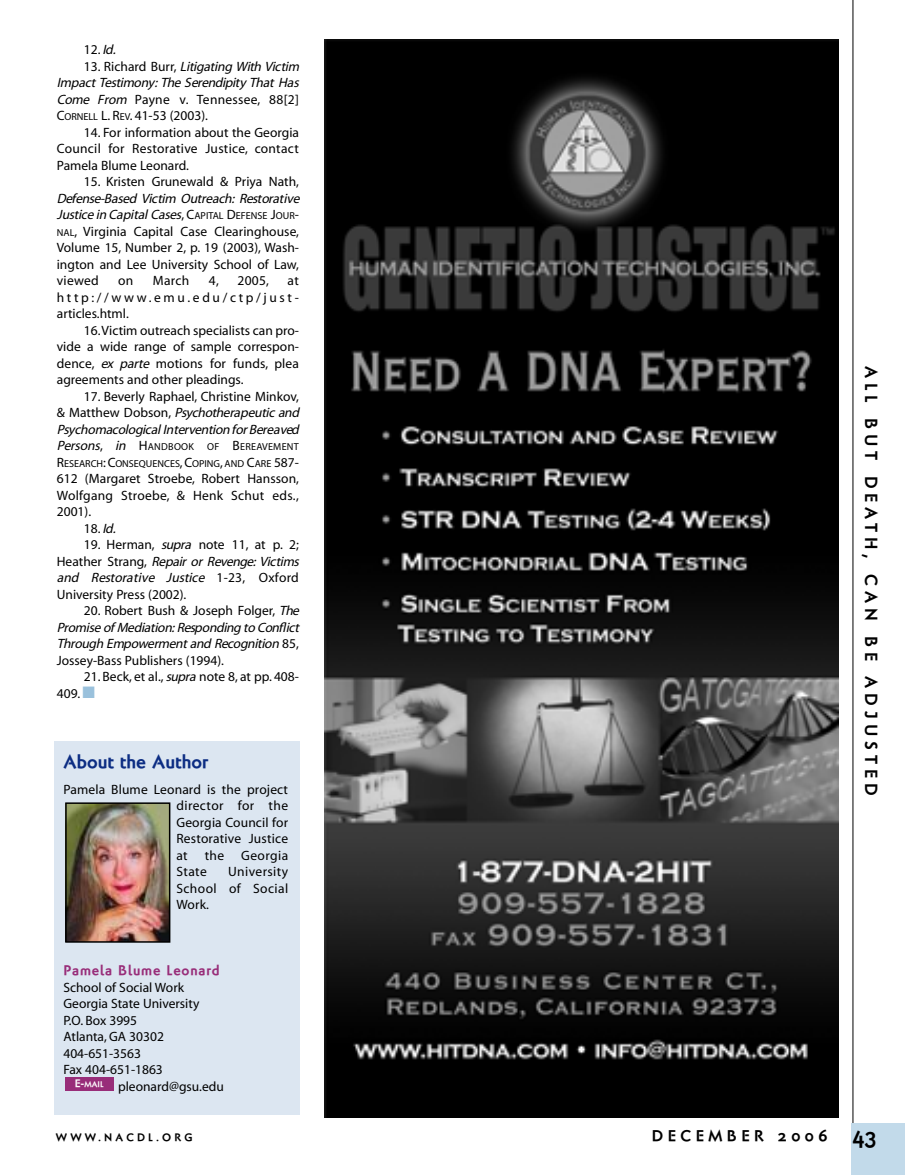
<style>
.page{position:relative;width:905px;height:1175px;background:#fff}
.page>*{position:absolute;margin:0;border:0;box-sizing:border-box;transform-origin:0 0}
.t1{font:700 21px "Naniara";color:#000;scale:.95 1}
.t2{font:700 18px "Naniara";color:#0c2d83}
.t3{font:700 16.5px "Naniara";letter-spacing:.3em;color:#000}
.t4{font:700 15px "Naniara";letter-spacing:.3em;color:#000}
.t5{font:13.5px/16.5px "Myriad";color:#000;text-align:justify}
.t6{font:italic 13.5px/16.5px "Myriad";letter-spacing:-.025em;color:#000}
.t7{font:13.5px "Myriad";letter-spacing:.02em;color:#000}
.t8{font:700 13.5px "Naniara";letter-spacing:.06em;color:#982d79}
.t9{font:13.5px "Myriad";letter-spacing:.03em;color:#000}
.t10{font:700 10.5px "Naniara";letter-spacing:.3em;color:#000}
.t11{font:10.2px/16.5px "Myriad";color:#000;text-align:right}
.t12{font:700 7.8px "Naniara";color:#fff}
.s1{font-style:italic}
.s2{font-style:normal}
.s3{font-size:10.2px}
.s4{font-style:normal;font-size:10.2px}
.s5{font-size:13.5px}
.s6{color:#9ac1dc}
.s7{font-size:10.5px}
</style>
<div class="page">
<div style="left:54px;top:741px;width:246px;height:373px;background:#dce6f1"></div>
<div style="left:65px;top:1077px;width:48px;height:13px;background:#982d79"></div>
<img style="left:68px;top:805px;width:99px;height:134px">
<div style="left:65px;top:802px;width:105px;height:140px;border:2px solid #000"></div>
<svg style="left:852px;top:0;width:2px;height:1123px;background:#7f7f7f"></svg>
<div style="left:851px;top:1123px;width:53px;height:51px;background:#c2daea"></div>
<img style="left:324px;top:40px;width:514px;height:1077px">
<p class="t5" style="left:84px;top:42px;width:36px">12. <span class="s1">Id.</span></p>
<p class="t6" style="left:84px;top:59px;width:219px"><span class="s2">1 3 . R i c h a r d B u r r,</span> Litigating With Victim</p>
<p class="t6" style="left:57px;top:75px;width:246px">Impact Testimony: The Serendipity That Has</p>
<p class="t7" style="left:57px;top:94px;width:243px"><span class="s1">Come From</span> Payne v. Tennessee, 88[2]</p>
<p class="t5" style="left:57px;top:108px;width:153px">C<span class="s3">ORNELL</span> L. R<span class="s3">EV</span>. 41-53 (2003).</p>
<p class="t5" style="left:57px;top:125px;width:244px;text-indent:27px">14. For information about the Georgia Council for Restorative Justice, contact Pamela Blume Leonard.</p>
<p class="t5" style="left:84px;top:174px;width:217px">15. Kristen Grunewald &amp; Priya Nath,</p>
<p class="t5" style="left:57px;top:191px;width:247px;text-align:left"><span class="s1">Defense-Based Victim Outreach: Restorative Justice in CapitalCases</span>, C<span class="s3">APITAL</span> D<span class="s3">EFENSE</span> J<span class="s3">OUR</span>-<span class="s3">NAL</span>, Virginia Capital Case Clearinghouse, Volume 15, Number 2, p. 19 (2003), Wash&shy;ington and Lee University School of Law, viewed</p>
<p class="t5" style="left:118px;top:273px;width:17px">on</p>
<p class="t5" style="left:153px;top:273px;width:38px">March</p>
<p class="t5" style="left:209px;top:273px;width:11px">4,</p>
<p class="t5" style="left:237px;top:273px;width:33px">2005,</p>
<p class="t5" style="left:57px;top:273px;width:243px;text-indent:231px">at http://www.emu.edu/ctp/just&shy;articles.html.</p>
<p class="t5" style="left:57px;top:323px;width:244px;text-indent:27px">16.Victim outreach specialists can pro&shy;vide a wide range of sample correspon&shy;dence, <span class="s1">ex parte</span> motions for funds, plea agreements and other pleadings.</p>
<p class="t6" style="left:57px;top:389px;width:246px;text-indent:27px"><span class="s2">17. Beverly Raphael, Christine Minkov, &amp; M a t t h e w D o b s o n ,</span> Psychotherapeutic and PsychomacologicalIntervention forBereaved Persons<span class="s2">,</span> in <span class="s2">H</span><span class="s4">ANDBOOK</span></p>
<p class="t11" style="left:57px;top:439px;width:244px">OF <span class="s5">B</span>EREAVEMENT<br><span class="s5">R</span>ESEARCH<span class="s5">:C</span>ONSEQUENCES<span class="s5">,C</span>OPING<span class="s5">,</span> AND <span class="s5">C</span>ARE <span class="s5">587-</span></p>
<p class="t5" style="left:57px;top:471px;width:244px">612 (Margaret Stroebe, Robert Hansson, Wolfgang Stroebe, &amp; Henk Schut eds., 2001).</p>
<p class="t5" style="left:84px;top:521px;width:36px">18. <span class="s1">Id.</span></p>
<p class="t5" style="left:57px;top:537px;width:246px;text-align:left;text-indent:27px">19. Herman, <span class="s1">supra</span> note 11, at p. 2; H e a t h e r S t r a n g , <span class="s1">Repair or Revenge: Victims and Restorative Justice</span> 1 - 2 3 , O x fo r d University Press (2002).</p>
<p class="t6" style="left:57px;top:603px;width:246px;text-indent:27px"><span class="s2">20. Robert Bush &amp; Joseph Folger,</span> The Promise of Mediation: Responding to Conflict Through Empowermentand Recognition <span class="s2">8 5 , Jossey-Bass Publishers (1994).</span></p>
<p class="t5" style="left:57px;top:669px;width:244px;text-indent:27px">21. Beck, et al., <span class="s1">supra</span>note 8, at pp. 408-<br>409. <span class="s6">■</span></p>
<h2 class="t2" style="left:63px;top:755px;width:146px">About the Author</h2>
<p class="t5" style="left:176px;top:782px;width:113px;text-indent:-113px">Pamela Blume Leonard is the project director for the Georgia Council for Restorative Justice at</p>
<p class="t5" style="left:205px;top:848px;width:21px">the</p>
<p class="t9" style="left:241px;top:850px;width:49px">Georgia</p>
<p class="t5" style="left:176px;top:864px;width:32px">State</p>
<p class="t5" style="left:176px;top:864px;width:113px;text-indent:52px">University School of Social Work.</p>
<p class="t8" style="left:63px;top:965px;width:158px">Pamela Blume Leonard</p>
<p class="t5" style="left:63px;top:980px;width:122px">School of Social Work</p>
<p class="t5" style="left:63px;top:996px;width:137px">Georgia State University</p>
<p class="t5" style="left:63px;top:1013px;width:75px">P.O. Box 3995</p>
<p class="t5" style="left:63px;top:1029px;width:102px">Atlanta, GA 30302</p>
<p class="t5" style="left:63px;top:1046px;width:79px">404-651-3563</p>
<p class="t5" style="left:63px;top:1062px;width:101px">Fax 404-651-1863</p>
<p class="t5" style="left:118px;top:1079px;width:107px">pleonard@gsu.edu</p>
<p class="t12" style="left:75px;top:1081px;width:30px"><span class="s7">E-</span>MAIL</p>
<p class="t10" style="left:56px;top:1133px;width:138px">WWW.NACDL.ORG</p>
<p class="t4" style="left:651px;top:1129px;width:177px">DECEMBER 2006</p>
<p class="t3" style="left:877px;top:366px;width:431px;rotate:90deg">ALL BUT DEATH, CAN BE ADJUSTED</p>
<h1 class="t1" style="left:852px;top:1128px;width:27px">43</h1>
</div>
